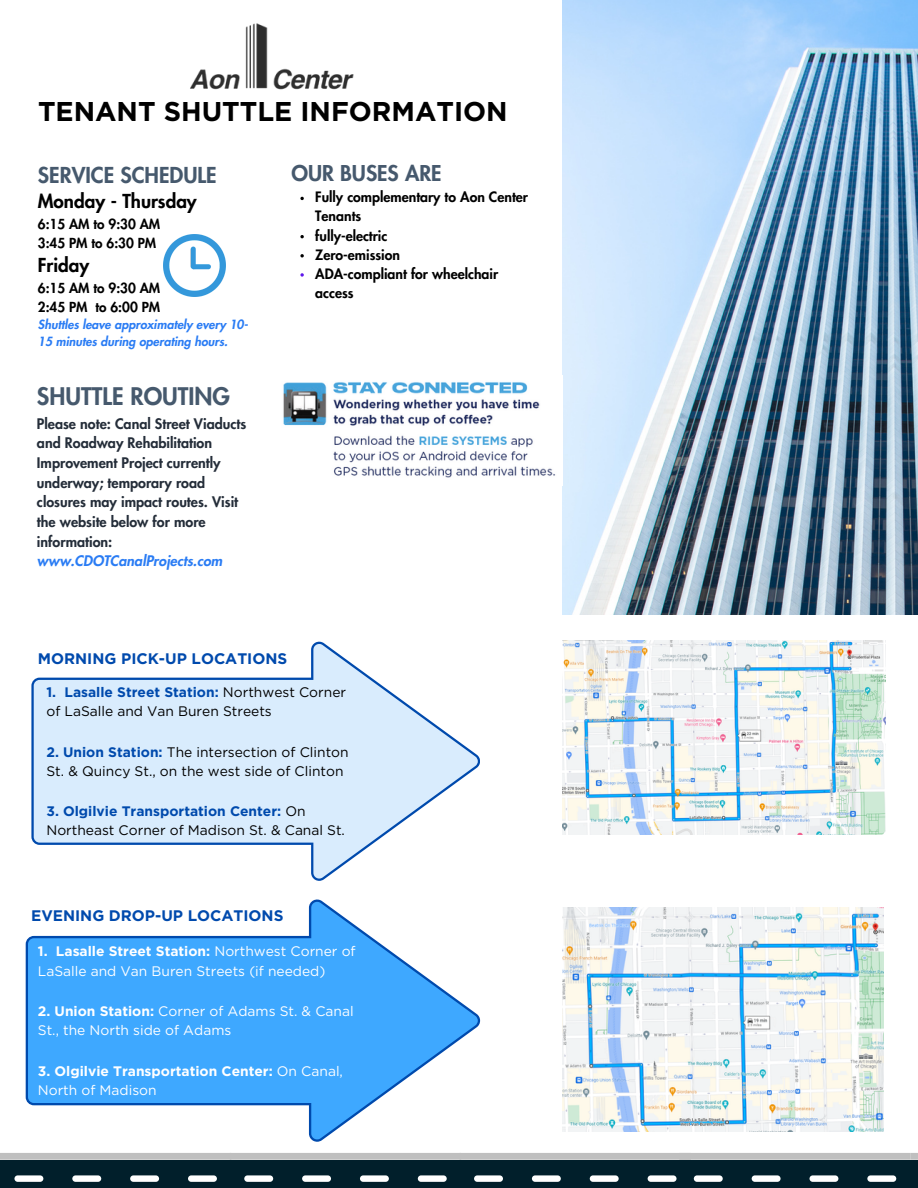
<style>
.page{position:relative;width:918px;height:1188px;background:#fff}
.page>*{position:absolute;margin:0;border:0;box-sizing:border-box;transform-origin:0 0}
.t1{font:700 27.15px "Gotham";color:#000}
.t2{font:800 23.7px "Futura LT Pro";color:#46596d}
.t3{font:800 21.45px "Futura LT Pro";color:#46596d}
.t4{font:800 21.3px "Futura LT Pro";color:#46596d}
.t5{font:800 18.9px "Futura LT Pro";color:#000}
.t6{font:700 15.3px "Gotham";color:#004aad}
.t7{font:800 14.25px/19.6px "Futura LT Pro";color:#242d39}
.t8{font:italic 800 14.25px "Futura LT Pro";color:#2a7cf4}
.t9{font:800 14.1px/19.2px "Futura LT Pro";color:#000}
.t10{font:13.8px/19.2px "Gotham";color:#000}
.t11{font:13.8px/19.2px "Gotham";color:#fff}
.t12{font:700 13.8px/19.2px "Gotham";color:#fff}
.t13{font:800 13.5px "Futura LT Pro";color:#000}
.t14{font:italic 800 12.45px/17px "Futura LT Pro";color:#2a7cf4}
.s1{font-weight:700;color:#004aad}
.s2{font-weight:700}
.s3{font-weight:400}
</style>
<div class="page">
<img style="left:562px;top:0;width:356px;height:614px">
<img style="left:190px;top:23px;width:164px;height:67px">
<svg style="left:31px;top:641px;width:449px;height:240px;fill:#d9ecfd"></svg>
<svg style="left:26px;top:899px;width:454px;height:243px;fill:#3ea8ff"></svg>
<img style="left:164px;top:235px;width:62px;height:61px">
<img style="left:283px;top:376px;width:280px;height:110px">
<img style="left:562px;top:641px;width:323px;height:193px">
<img style="left:562px;top:908px;width:321px;height:223px">
<svg style="left:300px;top:197px;width:4px;height:3px"></svg>
<svg style="left:300px;top:235px;width:4px;height:3px"></svg>
<svg style="left:300px;top:254px;width:4px;height:3px"></svg>
<svg style="left:300px;top:273px;width:4px;height:4px"></svg>
<svg style="left:0;top:1153px;width:918px;height:35px;background:#3e535c"></svg>
<div style="left:911px;top:1160px;width:7px;height:28px;background:#011f2b"></div>
<p class="t1" style="left:38px;top:95px;width:471px">TENANT SHUTTLE INFORMATION</p>
<p class="t3" style="left:38px;top:165px;width:180px">SERVICE SCHEDULE</p>
<p class="t5" style="left:38px;top:193px;width:160px">Monday - Thursday</p>
<p class="t13" style="left:38px;top:218px;width:124px">6:15 AM to 9:30 AM</p>
<p class="t13" style="left:38px;top:237px;width:120px">3:45 PM to 6:30 PM</p>
<p class="t5" style="left:38px;top:257px;width:53px">Friday</p>
<p class="t13" style="left:38px;top:282px;width:124px">6:15 AM to 9:30 AM</p>
<p class="t13" style="left:38px;top:301px;width:124px">2:45 PM to 6:00 PM</p>
<p class="t14" style="left:38px;top:316px;width:211px">Shuttles leave approximately every 10-<br>15 minutes during operating hours.</p>
<p class="t2" style="left:37px;top:385px;width:195px">SHUTTLE ROUTING</p>
<p class="t7" style="left:37px;top:414px;width:211px">Please note: Canal Street Viaducts and Roadway Rehabilitation<br>Improvement Project currently underway; temporary road closures may impact routes. Visit the website below for more information:</p>
<p class="t8" style="left:37px;top:554px;width:187px">www.CDOTCanalProjects.com</p>
<p class="t4" style="left:291px;top:163px;width:152px">OUR BUSES ARE</p>
<p class="t9" style="left:315px;top:188px;width:214px">Fully complementary to Aon Center<br>Tenants</p>
<p class="t9" style="left:315px;top:226px;width:74px">fully-electric</p>
<p class="t9" style="left:315px;top:246px;width:86px">Zero-emission</p>
<p class="t9" style="left:315px;top:265px;width:184px">ADA-compliant for wheelchair access</p>
<p class="t6" style="left:38px;top:650px;width:251px">MORNING PICK-UP LOCATIONS</p>
<p class="t10" style="left:46px;top:683px;width:301px"><span class="s1">1. Lasalle Street Station:</span> Northwest Corner of LaSalle and Van Buren Streets</p>
<p class="t10" style="left:46px;top:742px;width:304px"><span class="s1">2. Union Station:</span> The intersection of Clinton<br>St. &amp; Quincy St., on the west side of Clinton</p>
<p class="t10" style="left:46px;top:802px;width:300px"><span class="s1">3. Olgilvie Transportation Center:</span> On<br>Northeast Corner of Madison St. &amp; Canal St.</p>
<p class="t6" style="left:31px;top:906px;width:254px">EVENING DROP-UP LOCATIONS</p>
<p class="t11" style="left:38px;top:942px;width:319px"><span class="s2">1. Lasalle Street Station:</span> Northwest Corner of<br>LaSalle and Van Buren Streets (if needed)</p>
<p class="t11" style="left:38px;top:1002px;width:317px"><span class="s2">2. Union Station:</span> Corner of Adams St. &amp; Canal<br>St., the North side of Adams</p>
<p class="t12" style="left:38px;top:1061px;width:307px">3. Olgilvie Transportation Center: <span class="s3">On Canal,<br>North of Madison</span></p>
</div>
